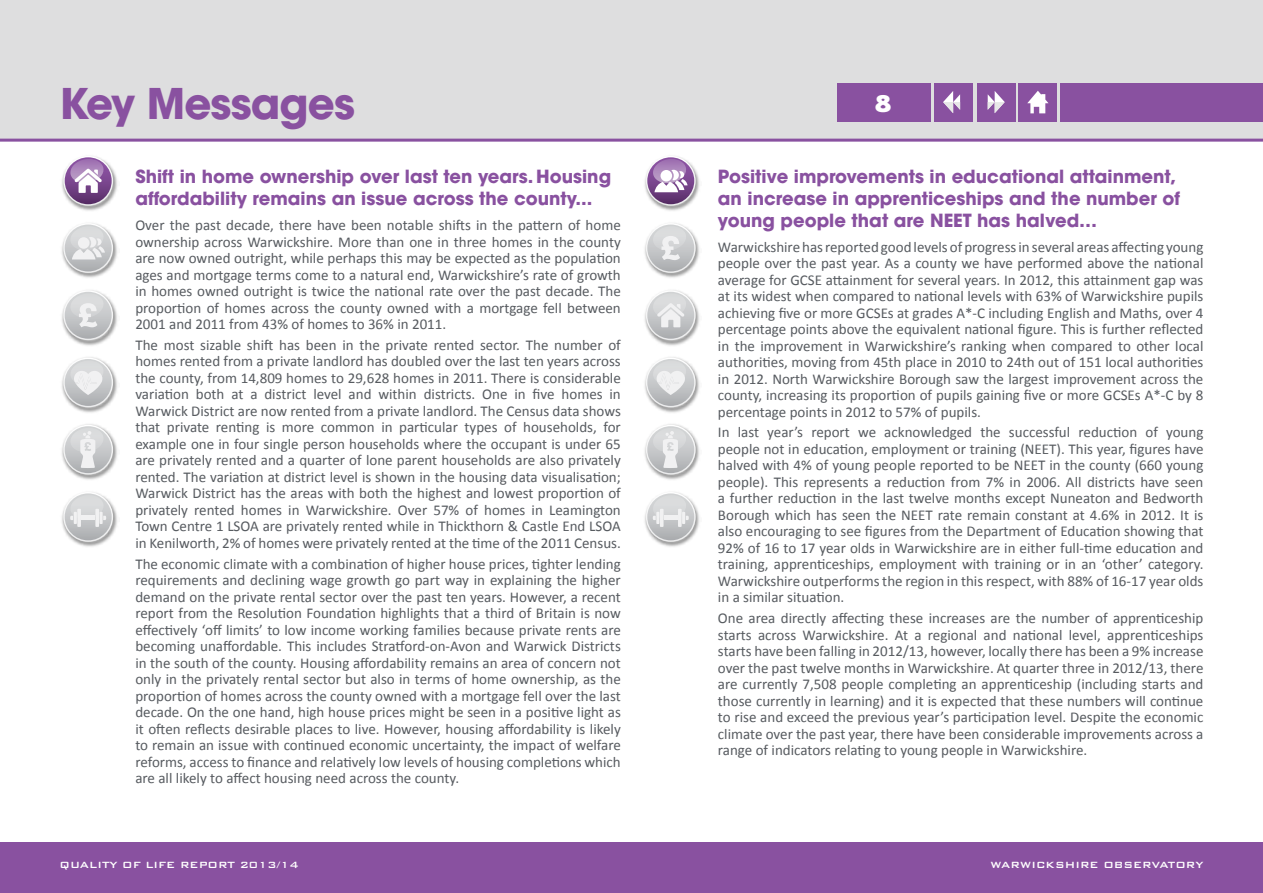
<style>
.page{position:relative;width:1263px;height:893px;background:#fff}
.page>*{position:absolute;margin:0;border:0;box-sizing:border-box;transform-origin:0 0}
.t1{font:700 42px "ITC Avant Garde Std";letter-spacing:-.02em;color:#8951a0}
.t2{font:24px "Verb Ultra";color:#fff}
.t3{font:700 18px/21.6px "ITC Avant Garde Std";color:#8951a0}
.t4{font:15px/16.5px "Calibri";color:#575b60;text-align:justify}
.t5{font:500 12px "Bank Gothic BT";color:#fff}
</style>
<div class="page">
<div style="left:0;top:0;width:1263px;height:140px;background:#dededf"></div>
<div style="left:1060px;top:83px;width:203px;height:38px;background:#8951a0"></div>
<div style="left:837px;top:83px;width:93px;height:38px;background:#8951a0"></div>
<div style="left:0;top:842px;width:1263px;height:51px;background:#8951a0"></div>
<div style="left:934px;top:83px;width:39px;height:38px;background:#8951a0"></div>
<svg style="left:943px;top:91px;width:17px;height:22px"></svg>
<div style="left:977px;top:83px;width:38px;height:38px;background:#8951a0"></div>
<svg style="left:988px;top:91px;width:17px;height:22px"></svg>
<hr style="left:0;top:139px;width:1263px;height:3px;background:#8951a0">
<div style="left:1019px;top:83px;width:38px;height:38px;background:#8951a0"></div>
<svg style="left:1027px;top:91px;width:21px;height:22px"></svg>
<img style="left:62px;top:169px;width:56px;height:42px">
<img style="left:62px;top:236px;width:56px;height:42px">
<svg style="left:63px;top:223px;width:50px;height:50px"></svg>
<img style="left:62px;top:304px;width:56px;height:42px">
<svg style="left:63px;top:290px;width:50px;height:50px"></svg>
<img style="left:62px;top:357px;width:56px;height:56px">
<svg style="left:63px;top:358px;width:50px;height:49px"></svg>
<img style="left:62px;top:424px;width:56px;height:56px">
<svg style="left:63px;top:425px;width:50px;height:50px"></svg>
<img style="left:62px;top:505px;width:56px;height:42px">
<svg style="left:63px;top:492px;width:50px;height:50px"></svg>
<svg style="left:63px;top:156px;width:50px;height:50px"></svg>
<img style="left:644px;top:171px;width:56px;height:40px">
<img style="left:644px;top:305px;width:56px;height:41px">
<svg style="left:646px;top:290px;width:50px;height:50px"></svg>
<img style="left:644px;top:238px;width:56px;height:40px">
<svg style="left:646px;top:223px;width:50px;height:50px"></svg>
<img style="left:644px;top:507px;width:56px;height:40px">
<svg style="left:646px;top:492px;width:50px;height:50px"></svg>
<img style="left:644px;top:357px;width:56px;height:56px">
<svg style="left:646px;top:358px;width:50px;height:49px"></svg>
<img style="left:644px;top:424px;width:56px;height:56px">
<svg style="left:646px;top:425px;width:50px;height:50px"></svg>
<svg style="left:646px;top:156px;width:50px;height:50px"></svg>
<h1 class="t1" style="left:60px;top:76px;width:297px">Key Messages</h1>
<p class="t3" style="left:135px;top:166px;width:477px">Shift in home ownership over last ten years. Housing affordability remains an issue across the county...</p>
<p class="t4" style="left:135px;top:217px;width:487px">Over the past decade, there have been notable shifts in the pattern of home ownership across Warwickshire. More than one in three homes in the county are now owned outright, while perhaps this may be expected as the population ages and mortgage terms come to a natural end, Warwickshire’s rate of growth in homes owned outright is twice the national rate over the past decade. The proportion of homes across the county owned with a mortgage fell between 2001 and 2011 from 43% of homes to 36% in 2011.</p>
<p class="t4" style="left:135px;top:337px;width:487px">The most sizable shift has been in the private rented sector. The number of homes rented from a private landlord has doubled over the last ten years across the county, from 14,809 homes to 29,628 homes in 2011. There is considerable variation both at a district level and within districts. One in five homes in Warwick District are now rented from a private landlord. The Census data shows that private renting is more common in particular types of households, for example one in four single person households where the occupant is under 65 are privately rented and a quarter of lone parent households are also privately rented. The variation at district level is shown in the housing data visualisation; Warwick District has the areas with both the highest and lowest proportion of privately rented homes in Warwickshire. Over 57% of homes in Leamington Town Centre 1 LSOA are privately rented while in Thickthorn &amp; Castle End LSOA in Kenilworth, 2% of homes were privately rented at the time of the 2011 Census.</p>
<p class="t4" style="left:135px;top:555px;width:487px">The economic climate with a combination of higher house prices, tighter lending requirements and declining wage growth go part way in explaining the higher demand on the private rental sector over the past ten years. However, a recent report from the Resolution Foundation highlights that a third of Britain is now effectively ‘off limits’ to low income working families because private rents are becoming unaffordable. This includes Stratford-on-Avon and Warwick Districts in the south of the county. Housing affordability remains an area of concern not only in the privately rental sector but also in terms of home ownership, as the proportion of homes across the county owned with a mortgage fell over the last decade. On the one hand, high house prices might be seen in a positive light as it often reflects desirable places to live. However, housing affordability is likely to remain an issue with continued economic uncertainty, the impact of welfare reforms, access to finance and relatively low levels of housing completions which are all likely to affect housing need across the county.</p>
<h2 class="t2" style="left:875px;top:88px;width:18px">8</h2>
<p class="t3" style="left:718px;top:166px;width:464px">Positive improvements in educational attainment, an increase in apprenticeships and the number of young people that are NEET has halved…</p>
<p class="t4" style="left:718px;top:238px;width:487px">Warwickshire has reported good levels of progress in several areas affecting young people over the past year. As a county we have performed above the national average for GCSE attainment for several years. In 2012, this attainment gap was at its widest when compared to national levels with 63% of Warwickshire pupils achieving five or more GCSEs at grades A*-C including English and Maths, over 4 percentage points above the equivalent national figure. This is further reflected in the improvement in Warwickshire’s ranking when compared to other local authorities, moving from 45th place in 2010 to 24th out of 151 local authorities in 2012. North Warwickshire Borough saw the largest improvement across the county, increasing its proportion of pupils gaining five or more GCSEs A*-C by 8 percentage points in 2012 to 57% of pupils.</p>
<p class="t4" style="left:718px;top:424px;width:487px">In last year’s report we acknowledged the successful reduction of young people not in education, employment or training (NEET). This year, figures have halved with 4% of young people reported to be NEET in the county (660 young people). This represents a reduction from 7% in 2006. All districts have seen a further reduction in the last twelve months except Nuneaton and Bedworth Borough which has seen the NEET rate remain constant at 4.6% in 2012. It is also encouraging to see figures from the Department of Education showing that 92% of 16 to 17 year olds in Warwickshire are in either full-time education and training, apprenticeships, employment with training or in an ‘other’ category.<br>Warwickshire outperforms the region in this respect, with 88% of 16-17 year olds in a similar situation.</p>
<p class="t4" style="left:718px;top:610px;width:487px">One area directly affecting these increases are the number of apprenticeship starts across Warwickshire. At a regional and national level, apprenticeships starts have been falling in 2012/13, however, locally there has been a 9% increase over the past twelve months in Warwickshire. At quarter three in 2012/13, there are currently 7,508 people completing an apprenticeship (including starts and those currently in learning) and it is expected that these numbers will continue to rise and exceed the previous year’s participation level. Despite the economic climate over the past year, there have been considerable improvements across a range of indicators relating to young people in Warwickshire.</p>
<p class="t5" style="left:60px;top:858px;width:241px">Quality of Life Report 2013/14</p>
<p class="t5" style="left:990px;top:858px;width:215px">Warwickshire O bservatory</p>
</div>
